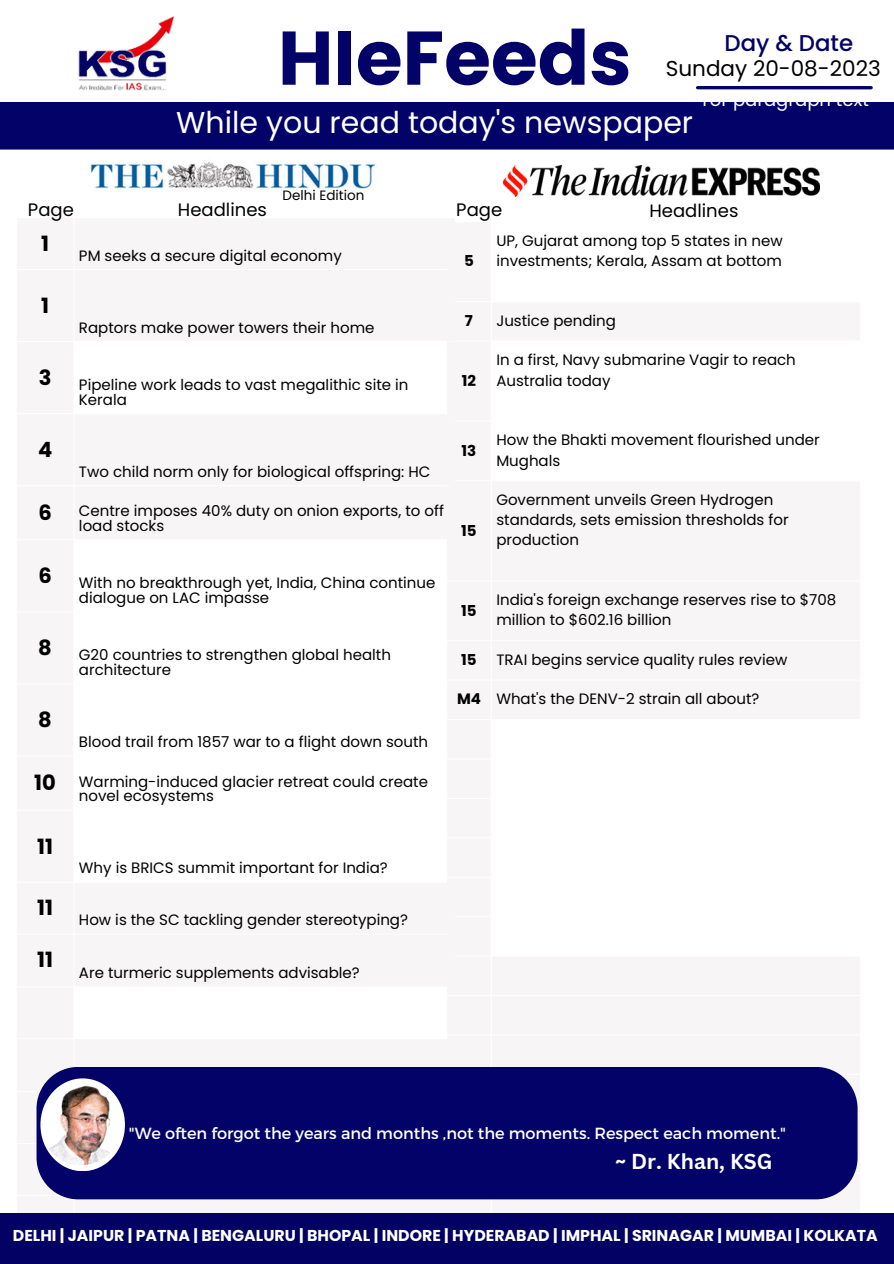
<style>
.page{position:relative;width:894px;height:1264px;background:#fff}
.page>*{position:absolute;margin:0;border:0;box-sizing:border-box;transform-origin:0 0}
.t1{font:700 75.9px "Poppins";color:#030268}
.t2{font:30px "Poppins";color:#fff}
.t3{font:500 22.8px "Poppins";color:#030268}
.t4{font:21.6px "Poppins";color:#000}
.t5{font:700 21px "Poppins";color:#000}
.t6{font:700 21px "Canva Sans";color:#fff}
.t7{font:18px "Poppins";color:#000}
.t8{font:18px "Poppins";color:#fff}
.t9{font:16.05px "Montserrat";color:#fff}
.t10{font:700 15.75px "Poppins";color:#fff}
.t11{font:15px/20.1px "Poppins";color:#000}
.t12{font:700 15px "Poppins";color:#000}
.t13{font:13.5px "Poppins";color:#000}
</style>
<div class="page">
<img style="left:503px;top:166px;width:316px;height:30px">
<div style="left:37px;top:1067px;width:820px;height:132px;background:#030268"></div>
<div style="left:40px;top:1078px;width:85px;height:93px;background:#fff;border-radius:50%"></div>
<img style="left:40px;top:1084px;width:81px;height:81px;border-radius:50%">
<img style="left:78px;top:16px;width:97px;height:75px">
<div style="left:0;top:102px;width:893px;height:47px;background:#030268"></div>
<hr style="left:697px;top:86px;width:173px;height:3px;background:#030268">
<img style="left:90px;top:161px;width:286px;height:30px">
<div style="left:0;top:1212px;width:893px;height:51px;background:#030163"></div>
<p class="t1" style="left:278px;top:5px;width:355px">HIeFeeds</p>
<p class="t2" style="left:176px;top:101px;width:518px">While you read today's newspaper</p>
<p class="t3" style="left:724px;top:27px;width:130px">Day &amp; Date</p>
<p class="t4" style="left:665px;top:53px;width:216px">Sunday 20-08-2023</p>
<p class="t8" style="left:699px;top:87px;width:171px">Yor paragraph text</p>
<p class="t13" style="left:282px;top:186px;width:83px">Delhi Edition</p>
<p class="t7" style="left:28px;top:197px;width:47px">Page</p>
<p class="t7" style="left:178px;top:197px;width:90px">Headlines</p>
<p class="t7" style="left:456px;top:197px;width:47px">Page</p>
<p class="t7" style="left:649px;top:198px;width:90px">Headlines</p>
<p class="t5" style="left:41px;top:229px;width:9px">1</p>
<p class="t5" style="left:41px;top:291px;width:9px">1</p>
<p class="t5" style="left:39px;top:363px;width:14px">3</p>
<p class="t5" style="left:38px;top:435px;width:16px">4</p>
<p class="t11" style="left:79px;top:245px;width:264px">PM seeks a secure digital economy</p>
<p class="t11" style="left:79px;top:317px;width:297px">Raptors make power towers their home</p>
<p class="t11" style="left:79px;top:377px;width:331px;line-height:14.7px">Pipeline work leads to vast megalithic site in<br>Kerala</p>
<p class="t11" style="left:79px;top:461px;width:353px">Two child norm only for biological offspring: HC</p>
<p class="t5" style="left:38px;top:498px;width:15px">6</p>
<p class="t11" style="left:79px;top:503px;width:366px;line-height:14.7px">Centre imposes 40% duty on onion exports, to off load stocks</p>
<p class="t5" style="left:38px;top:561px;width:15px">6</p>
<p class="t11" style="left:79px;top:575px;width:358px;line-height:14.7px">With no breakthrough yet, India, China continue dialogue on LAC impasse</p>
<p class="t5" style="left:38px;top:633px;width:15px">8</p>
<p class="t5" style="left:38px;top:705px;width:15px">8</p>
<p class="t11" style="left:79px;top:648px;width:313px;line-height:14.7px">G20 countries to strengthen global health architecture</p>
<p class="t11" style="left:79px;top:732px;width:350px">Blood trail from 1857 war to a flight down south</p>
<p class="t5" style="left:34px;top:768px;width:23px">10</p>
<p class="t11" style="left:79px;top:774px;width:350px;line-height:14.7px">Warming-induced glacier retreat could create novel ecosystems</p>
<p class="t5" style="left:37px;top:831px;width:17px">11</p>
<p class="t11" style="left:79px;top:858px;width:310px">Why is BRICS summit important for India?</p>
<p class="t5" style="left:37px;top:893px;width:17px">11</p>
<p class="t11" style="left:79px;top:909px;width:330px">How is the SC tackling gender stereotyping?</p>
<p class="t5" style="left:37px;top:945px;width:17px">11</p>
<p class="t11" style="left:79px;top:962px;width:282px">Are turmeric supplements advisable?</p>
<p class="t12" style="left:464px;top:250px;width:11px">5</p>
<p class="t11" style="left:496px;top:231px;width:288px">UP, Gujarat among top 5 states in new investments; Kerala, Assam at bottom</p>
<p class="t12" style="left:465px;top:310px;width:10px">7</p>
<p class="t11" style="left:496px;top:310px;width:121px">Justice pending</p>
<p class="t12" style="left:461px;top:370px;width:16px">12</p>
<p class="t11" style="left:496px;top:350px;width:301px">In a first, Navy submarine Vagir to reach<br>Australia today</p>
<p class="t12" style="left:461px;top:440px;width:16px">13</p>
<p class="t11" style="left:496px;top:430px;width:325px">How the Bhakti movement flourished under<br>Mughals</p>
<p class="t12" style="left:461px;top:520px;width:17px">15</p>
<p class="t11" style="left:496px;top:490px;width:293px">Government unveils Green Hydrogen standards, sets emission thresholds for production</p>
<p class="t12" style="left:461px;top:600px;width:17px">15</p>
<p class="t11" style="left:496px;top:590px;width:341px">India's foreign exchange reserves rise to $708 million to $602.16 billion</p>
<p class="t12" style="left:461px;top:649px;width:17px">15</p>
<p class="t11" style="left:496px;top:649px;width:292px">TRAI begins service quality rules review</p>
<p class="t12" style="left:457px;top:688px;width:25px">M4</p>
<p class="t11" style="left:496px;top:689px;width:264px">What's the DENV-2 strain all about?</p>
<p class="t9" style="left:129px;top:1122px;width:658px">"We often forgot the years and months ,not the moments. Respect each moment."</p>
<p class="t6" style="left:615px;top:1146px;width:159px">~ Dr. Khan, KSG</p>
<p class="t10" style="left:13px;top:1224px;width:866px">DELHI | JAIPUR | PATNA | BENGALURU | BHOPAL | INDORE | HYDERABAD | IMPHAL | SRINAGAR | MUMBAI | KOLKATA</p>
</div>
